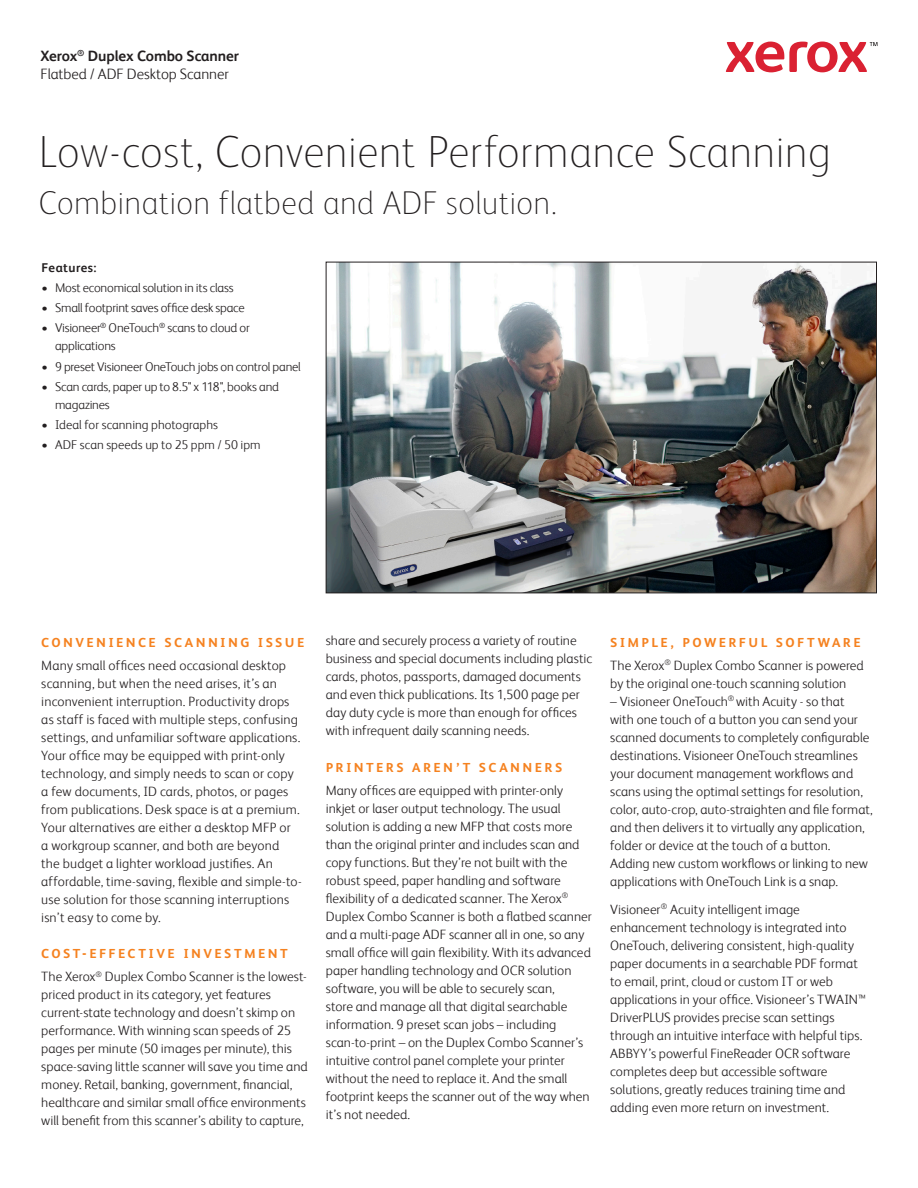
<style>
.page{position:relative;width:918px;height:1188px;background:#fff}
.page>*{position:absolute;margin:0;border:0;box-sizing:border-box;transform-origin:0 0}
.Page_Title{font:100 45px "Xerox Sans";letter-spacing:.005em;color:#231f20}
.Page_Title-2{font:100 33px "Xerox Sans";letter-spacing:.01em;color:#231f20}
.Body_Subhead{font:700 15px "Xerox Sans Expert";letter-spacing:.16em;color:#f58220}
.Body_Text{font:300 15px/18px "Xerox Sans";color:#231f20}
.Body_Text-2{font:300 13.5px/18px "Xerox Sans";color:#231f20}
.t1{font:300 12.75px/18px "Xerox Sans";letter-spacing:-.015em;color:#231f20}
.t2{font:300 12.75px "Xerox Sans";letter-spacing:.005em;color:#231f20}
.Body_Text_7_10{font:700 12.75px "Xerox Sans";letter-spacing:.03em;color:#231f20}
.s1{font-weight:700}
</style>
<div class="page">
<img style="left:328px;top:264px;width:547px;height:327px">
<svg style="left:726px;top:42px;width:151px;height:30px"></svg>
<p class="Body_Text" style="left:40px;top:46px;width:200px"><span class="s1">Xerox</span><sup>®</sup> <span class="s1">Duplex Combo Scanner<br></span>Flatbed / ADF Desktop Scanner</p>
<p class="Page_Title" style="left:39px;top:122px;width:794px">Low-cost, Convenient Performance Scanning</p>
<p class="Page_Title-2" style="left:39px;top:181px;width:520px">Combination flatbed and ADF solution.</p>
<p class="Body_Text_7_10" style="left:42px;top:259px;width:57px">Features:</p>
<p class="t1" style="left:42px;top:278px;width:194px">• Most economical solution in its class</p>
<p class="t1" style="left:42px;top:298px;width:205px">• Small footprint saves office desk space</p>
<p class="t1" style="left:55px;top:318px;width:196px;text-indent:-14px">• Visioneer<sup>®</sup> OneTouch<sup>®</sup> scans to cloud or applications</p>
<p class="t1" style="left:42px;top:357px;width:261px">• 9 preset Visioneer OneTouch jobs on control panel</p>
<p class="t1" style="left:55px;top:377px;width:225px;text-indent:-14px">• Scan cards, paper up to 8.5" x 118", books and magazines</p>
<p class="t1" style="left:42px;top:415px;width:178px">• Ideal for scanning photographs</p>
<p class="t2" style="left:42px;top:436px;width:221px">• ADF scan speeds up to 25 ppm / 50 ipm</p>
<p class="Body_Subhead" style="left:41px;top:636px;width:265px">CONVENIENCE SCANNING ISSUE</p>
<p class="Body_Text-2" style="left:41px;top:656px;width:262px">Many small offices need occasional desktop scanning, but when the need arises, it’s an inconvenient interruption. Productivity drops as staff is faced with multiple steps, confusing settings, and unfamiliar software applications.<br>Your office may be equipped with print-only technology, and simply needs to scan or copy a few documents, ID cards, photos, or pages from publications. Desk space is at a premium.<br>Your alternatives are either a desktop MFP or<br>a workgroup scanner, and both are beyond<br>the budget a lighter workload justifies. An affordable, time-saving, flexible and simple-to&shy;use solution for those scanning interruptions isn’t easy to come by.</p>
<p class="Body_Subhead" style="left:41px;top:948px;width:248px">COST-EFFECTIVE INVESTMENT</p>
<p class="Body_Text-2" style="left:41px;top:967px;width:268px">The Xerox<sup>®</sup> Duplex Combo Scanner is the lowest&shy;priced product in its category, yet features current-state technology and doesn’t skimp on performance. With winning scan speeds of 25 pages per minute (50 images per minute), this space-saving little scanner will save you time and money. Retail, banking, government, financial, healthcare and similar small office environments will benefit from this scanner’s ability to capture,</p>
<p class="Body_Text-2" style="left:326px;top:631px;width:268px">share and securely process a variety of routine business and special documents including plastic cards, photos, passports, damaged documents and even thick publications. Its 1,500 page per day duty cycle is more than enough for offices with infrequent daily scanning needs.</p>
<p class="Body_Subhead" style="left:326px;top:761px;width:238px">PRINTERS AREN’T SCANNERS</p>
<p class="Body_Text-2" style="left:326px;top:781px;width:268px">Many offices are equipped with printer-only inkjet or laser output technology. The usual solution is adding a new MFP that costs more than the original printer and includes scan and copy functions. But they’re not built with the robust speed, paper handling and software flexibility of a dedicated scanner. The Xerox<sup>® </sup>Duplex Combo Scanner is both a flatbed scanner and a multi-page ADF scanner all in one, so any small office will gain flexibility. With its advanced paper handling technology and OCR solution software, you will be able to securely scan,<br>store and manage all that digital searchable information. 9 preset scan jobs – including scan-to-print – on the Duplex Combo Scanner’s intuitive control panel complete your printer without the need to replace it. And the small footprint keeps the scanner out of the way when it’s not needed.</p>
<p class="Body_Subhead" style="left:610px;top:636px;width:252px">SIMPLE, POWERFUL SOFTWARE</p>
<p class="Body_Text-2" style="left:610px;top:656px;width:255px">The Xerox<sup>®</sup> Duplex Combo Scanner is powered by the original one-touch scanning solution</p>
<p class="Body_Text-2" style="left:610px;top:692px;width:264px">– Visioneer OneTouch<sup>®</sup> with Acuity - so that<br>with one touch of a button you can send your scanned documents to completely configurable destinations. Visioneer OneTouch streamlines your document management workflows and scans using the optimal settings for resolution, color, auto-crop, auto-straighten and file format, and then delivers it to virtually any application, folder or device at the touch of a button.<br>Adding new custom workflows or linking to new applications with OneTouch Link is a snap.</p>
<p class="Body_Text-2" style="left:610px;top:900px;width:257px">Visioneer<sup>®</sup> Acuity intelligent image enhancement technology is integrated into OneTouch, delivering consistent, high-quality paper documents in a searchable PDF format to email, print, cloud or custom IT or web applications in your office. Visioneer’s TWAIN™ DriverPLUS provides precise scan settings through an intuitive interface with helpful tips.<br>ABBYY’s powerful FineReader OCR software completes deep but accessible software solutions, greatly reduces training time and adding even more return on investment.</p>
</div>
